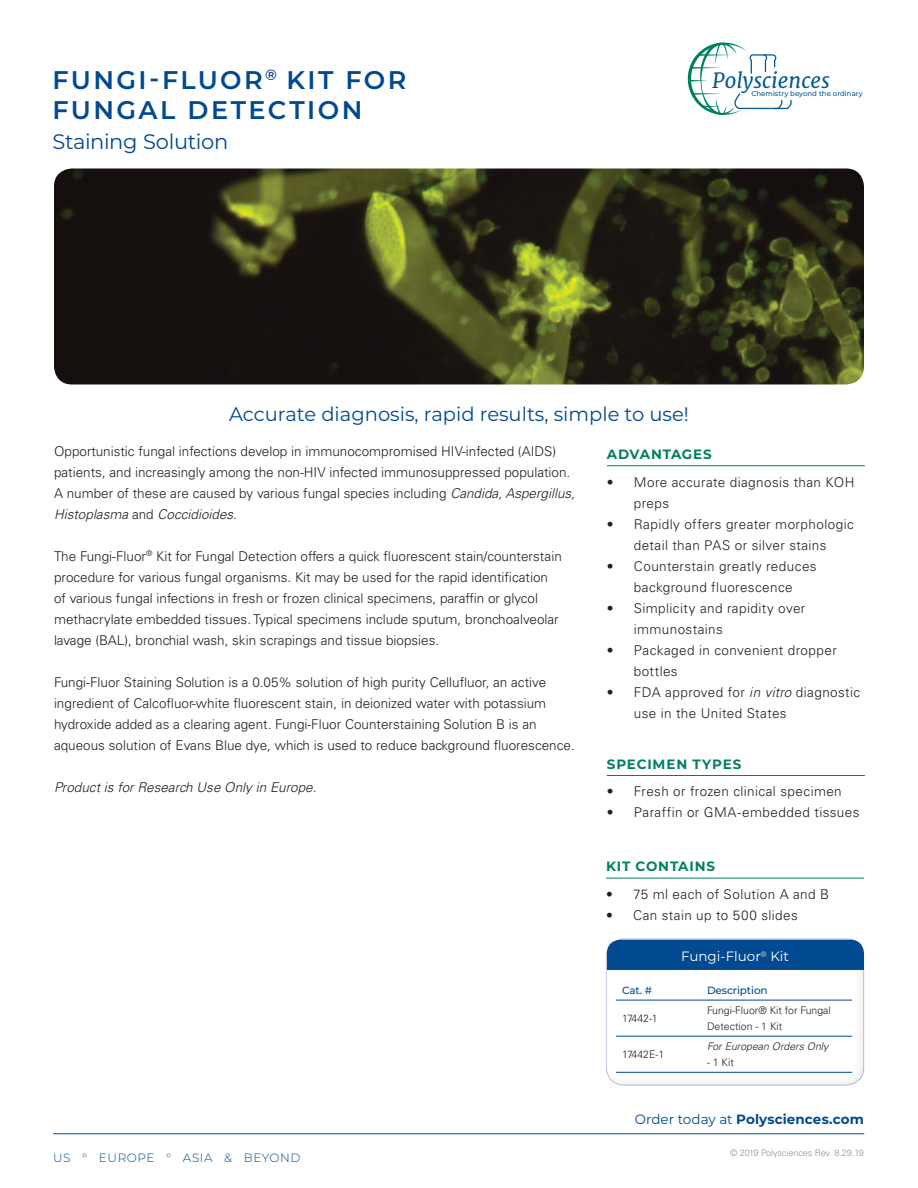
<style>
.page{position:relative;width:918px;height:1188px;background:#fff}
.page>*{position:absolute;margin:0;border:0;box-sizing:border-box;transform-origin:0 0}
.t1{font:600 25.5px/30px "Montserrat";letter-spacing:.095em;color:#014990}
.t2{font:21px "Montserrat";letter-spacing:-.015em;color:#014990}
.t3{font:italic 20.85px "Merriweather";color:#005894}
.t4{font:19.5px "Montserrat";color:#014990}
.t5{font:300 13.5px/21px "Univers LT Std";color:#231f20}
.t6{font:300 13.5px/21px "Univers LT Std";letter-spacing:.03em;color:#231f20}
.t7{font:italic 300 13.5px "Univers LT Std";color:#231f20}
.subhead{font:700 13.5px "Montserrat";letter-spacing:.06em;color:#008061}
.t8{font:700 13.5px "Montserrat";letter-spacing:.005em;color:#014990}
.table_head{font:13.5px "Montserrat";color:#fff}
.t9{font:300 12px "Montserrat";letter-spacing:.05em;color:#014990}
.t10{font:300 10.5px/16.5px "Univers LT Std";color:#231f20}
.t11{font:italic 300 10.5px "Univers LT Std";color:#231f20}
.t12{font:500 10.5px "Montserrat";letter-spacing:-.01em;color:#014990}
.t13{font:300 9px "Univers LT Std";color:#8f9194}
.t14{font:500 7.05px "Montserrat";color:#005894}
.s1{font-style:italic}
.s2{font-weight:400}
</style>
<div class="page">
<svg style="left:688px;top:42px;width:104px;height:73px"></svg>
<hr style="left:53px;top:1134px;width:811px;height:1px;background:#014990">
<img style="left:54px;top:169px;width:810px;height:215px">
<hr style="left:607px;top:465px;width:258px;height:1px;background:#008061">
<hr style="left:607px;top:775px;width:258px;height:1px;background:#008061">
<hr style="left:606px;top:878px;width:258px;height:1px;background:#008061">
<div style="left:604px;top:937px;width:261px;height:150px;background:#231f20;opacity:.1"></div>
<div style="left:607px;top:940px;width:257px;height:30px;background:#014990"></div>
<hr style="left:616px;top:1000px;width:85px;height:1px;background:#014990">
<hr style="left:701px;top:1000px;width:151px;height:1px;background:#014990">
<hr style="left:616px;top:1036px;width:85px;height:1px;background:#014990">
<hr style="left:701px;top:1036px;width:151px;height:1px;background:#014990">
<hr style="left:616px;top:1072px;width:85px;height:1px;background:#014990">
<hr style="left:701px;top:1072px;width:151px;height:1px;background:#014990">
<h1 class="t1" style="left:52px;top:64px;width:355px">FUNGI-FLUOR<sup>®</sup> KIT FOR<br>FUNGAL DETECTION</h1>
<h2 class="t2" style="left:52px;top:127px;width:177px">Staining Solution</h2>
<h3 class="t3" style="left:712px;top:67px;width:119px">Polysciences</h3>
<p class="t14" style="left:751px;top:89px;width:113px">Chemistry beyond the ordinary</p>
<p class="t4" style="left:229px;top:401px;width:461px">Accurate diagnosis, rapid results, simple to use!</p>
<p class="t5" style="left:54px;top:440px;width:523px">Opportunistic fungal infections develop in immunocompromised HIV-infected (AIDS) patients, and increasingly among the non-HIV infected immunosuppressed population.<br>A number of these are caused by various fungal species including <span class="s1">Candida, Aspergillus, Histoplasma</span> and <span class="s1">Coccidioides</span>.</p>
<p class="t5" style="left:54px;top:545px;width:509px">The Fungi-Fluor<sup>®</sup> Kit for Fungal Detection offers a quick fluorescent stain/counterstain procedure for various fungal organisms. Kit may be used for the rapid identification of various fungal infections in fresh or frozen clinical specimens, paraffin or glycol methacrylate embedded tissues. Typical specimens include sputum, bronchoalveolar lavage (BAL), bronchial wash, skin scrapings and tissue biopsies.</p>
<p class="t5" style="left:54px;top:671px;width:522px">Fungi-Fluor Staining Solution is a 0.05% solution of high purity Cellufluor, an active ingredient of Calcofluor-white fluorescent stain, in deionized water with potassium hydroxide added as a clearing agent. Fungi-Fluor Counterstaining Solution B is an aqueous solution of Evans Blue dye, which is used to reduce background fluorescence.</p>
<p class="t7" style="left:54px;top:779px;width:264px">Product is for Research Use Only in Europe.</p>
<p class="subhead" style="left:607px;top:444px;width:106px">ADVANTAGES</p>
<p class="t6" style="left:634px;top:471px;width:222px;text-indent:-27px">• More accurate diagnosis than KOH preps</p>
<p class="t6" style="left:607px;top:513px;width:249px;text-align:center">• Rapidly offers greater morphologic detail than PAS or silver stains</p>
<p class="t6" style="left:607px;top:555px;width:211px;text-align:center">• Counterstain greatly reduces background fluorescence</p>
<p class="t6" style="left:634px;top:597px;width:173px;text-indent:-27px">• Simplicity and rapidity over immunostains</p>
<p class="t6" style="left:634px;top:639px;width:205px;text-indent:-27px">• Packaged in convenient dropper bottles</p>
<p class="t6" style="left:634px;top:681px;width:228px;text-indent:-27px">• FDA approved for <span class="s1">in vitro</span> diagnostic use in the United States</p>
<p class="subhead" style="left:607px;top:754px;width:136px">SPECIMEN TYPES</p>
<p class="t6" style="left:607px;top:781px;width:236px">• Fresh or frozen clinical specimen</p>
<p class="t6" style="left:607px;top:802px;width:254px">• Paraffin or GMA-embedded tissues</p>
<p class="subhead" style="left:606px;top:857px;width:111px">KIT CONTAINS</p>
<p class="t6" style="left:606px;top:884px;width:225px">• 75 ml each of Solution A and B</p>
<p class="t6" style="left:606px;top:905px;width:193px">• Can stain up to 500 slides</p>
<p class="table_head" style="left:681px;top:947px;width:109px">Fungi-Fluor<sup>®</sup> Kit</p>
<p class="t12" style="left:622px;top:983px;width:32px">Cat. #</p>
<p class="t12" style="left:707px;top:983px;width:62px">Description</p>
<p class="t10" style="left:622px;top:1010px;width:37px">17442-1</p>
<p class="t10" style="left:707px;top:1002px;width:125px">Fungi-Fluor® Kit for Fungal<br>Detection - 1 Kit</p>
<p class="t10" style="left:622px;top:1046px;width:44px">17442E-1</p>
<p class="t11" style="left:707px;top:1040px;width:123px">For European Orders Only</p>
<p class="t10" style="left:707px;top:1054px;width:28px">- 1 Kit</p>
<p class="t8" style="left:635px;top:1110px;width:231px"><span class="s2">Order today at</span> Polysciences.com</p>
<p class="t9" style="left:53px;top:1149px;width:249px">US ° EUROPE ° ASIA &amp; BEYOND</p>
<p class="t13" style="left:730px;top:1148px;width:135px">© 2019 Polysciences Rev. 8.29.19</p>
</div>
